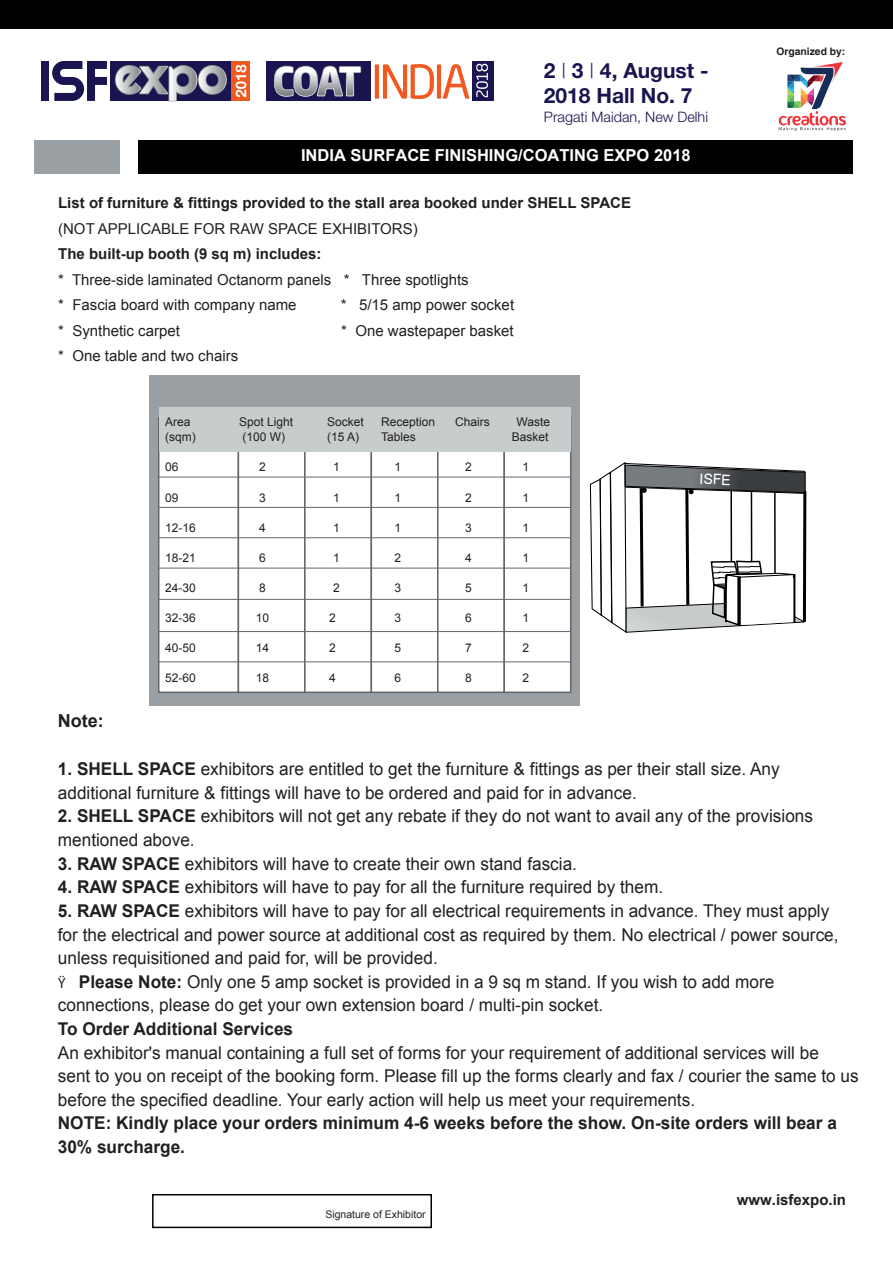
<style>
.page{position:relative;width:893px;height:1263px;background:#fff}
.page>*{position:absolute;margin:0;border:0;box-sizing:border-box;transform-origin:0 0}
.t1{font:700 21px/25.2px "Helvetica Neue";color:#1a1550}
.t2{font:700 18px "Arial";color:#231f20}
.t3{font:17.55px/23.5px "Arial";color:#231f20}
.t4{font:700 17.55px/23.5px "Arial";color:#231f20}
.t5{font:700 16.5px "Arial";color:#fff}
.t6{font:15px/25.5px "Arial";color:#231f20}
.t7{font:700 15px "Arial";color:#231f20}
.t8{font:15px "Myriad Pro";color:#231f20}
.t9{font:14.55px "Swiss 721 BT";color:#fff}
.t10{font:300 14.4px "Helvetica Neue";color:#1a1550}
.t11{font:12px "Arial";color:#231f20}
.t12{font:10.5px "Arial";color:#231f20}
.t13{font:700 10.35px "Helvetica";color:#231f20}
.s1{font-weight:300;font-stretch:condensed}
.s2{font-weight:700}
</style>
<div class="page">
<div style="left:139px;top:140px;width:714px;height:34px;background:#000002"></div>
<div style="left:35px;top:140px;width:85px;height:34px;background:#9a9fa3"></div>
<svg style="left:589px;top:462px;width:218px;height:171px"></svg>
<div style="left:149px;top:375px;width:430px;height:330px;background:#9a9fa3"></div>
<div style="left:159px;top:418px;width:79px;height:274px;background:#fff"></div>
<div style="left:158px;top:417px;width:81px;height:276px;border:2px solid #65676a"></div>
<div style="left:238px;top:418px;width:67px;height:274px;background:#fff"></div>
<div style="left:238px;top:417px;width:68px;height:276px;border:2px solid #65676a"></div>
<div style="left:305px;top:418px;width:66px;height:274px;background:#fff"></div>
<div style="left:304px;top:417px;width:68px;height:276px;border:2px solid #65676a"></div>
<div style="left:371px;top:418px;width:67px;height:274px;background:#fff"></div>
<div style="left:371px;top:417px;width:68px;height:276px;border:2px solid #65676a"></div>
<div style="left:438px;top:418px;width:66px;height:274px;background:#fff"></div>
<div style="left:437px;top:417px;width:68px;height:276px;border:2px solid #65676a"></div>
<div style="left:504px;top:418px;width:67px;height:274px;background:#fff"></div>
<div style="left:503px;top:417px;width:68px;height:276px;border:2px solid #65676a"></div>
<hr style="left:158px;top:477px;width:413px;height:1px;background:#65676a">
<div style="left:159px;top:407px;width:411px;height:44px;background:#c7cccc"></div>
<hr style="left:158px;top:507px;width:413px;height:1px;background:#65676a">
<hr style="left:158px;top:537px;width:413px;height:1px;background:#65676a">
<hr style="left:158px;top:568px;width:413px;height:1px;background:#65676a">
<hr style="left:158px;top:599px;width:413px;height:1px;background:#65676a">
<hr style="left:158px;top:631px;width:413px;height:1px;background:#65676a">
<hr style="left:158px;top:662px;width:413px;height:1px;background:#65676a">
<div style="left:152px;top:1194px;width:280px;height:34px;border:2px solid #000002"></div>
<div style="left:0;top:0;width:893px;height:29px;background:#000002"></div>
<svg style="left:779px;top:62px;width:67px;height:69px"></svg>
<div style="left:110px;top:61px;width:121px;height:40px;background:#1a1550"></div>
<div style="left:231px;top:61px;width:19px;height:40px;background:#f15921"></div>
<div style="left:41px;top:61px;width:8px;height:40px;background:#1a1550"></div>
<svg style="left:52px;top:61px;width:55px;height:40px"></svg>
<svg style="left:236px;top:65px;width:10px;height:32px"></svg>
<svg style="left:114px;top:65px;width:113px;height:37px"></svg>
<div style="left:266px;top:61px;width:104px;height:40px;background:#1a1550"></div>
<div style="left:472px;top:61px;width:22px;height:40px;background:#1a1550"></div>
<hr style="left:375px;top:64px;width:4px;height:35px;background:#f15921">
<svg style="left:383px;top:64px;width:51px;height:35px"></svg>
<hr style="left:437px;top:64px;width:4px;height:35px;background:#f15921">
<svg style="left:443px;top:64px;width:26px;height:35px"></svg>
<svg style="left:274px;top:65px;width:88px;height:32px"></svg>
<svg style="left:476px;top:64px;width:12px;height:33px"></svg>
<p class="t1" style="left:544px;top:57px;width:166px">2 <span class="s1">|</span> 3 <span class="s1">|</span> 4, August -<br>2018 Hall No. 7</p>
<p class="t10" style="left:544px;top:108px;width:166px">Pragati Maidan, New Delhi</p>
<p class="t5" style="left:301px;top:145px;width:391px">INDIA SURFACE FINISHING/COATING EXPO 2018</p>
<p class="t7" style="left:58px;top:193px;width:574px">List of furniture &amp; fittings provided to the stall area booked under SHELL SPACE</p>
<p class="t6" style="left:58px;top:216px;width:361px">(NOT APPLICABLE FOR RAW SPACE EXHIBITORS)</p>
<p class="t7" style="left:58px;top:244px;width:265px">The built-up booth (9 sq m) includes:</p>
<p class="t6" style="left:58px;top:267px;width:412px">* Three-side laminated Octanorm panels * Three spotlights * Fascia board with company name</p>
<p class="t6" style="left:341px;top:292px;width:175px">* 5/15 amp power socket</p>
<p class="t6" style="left:58px;top:318px;width:123px">* Synthetic carpet</p>
<p class="t6" style="left:341px;top:318px;width:174px">* One wastepaper basket</p>
<p class="t6" style="left:58px;top:343px;width:182px">* One table and two chairs</p>
<p class="t11" style="left:165px;top:414px;width:27px">Area</p>
<p class="t11" style="left:239px;top:414px;width:56px">Spot Light</p>
<p class="t11" style="left:327px;top:414px;width:38px">Socket</p>
<p class="t11" style="left:381px;top:414px;width:56px">Reception</p>
<p class="t11" style="left:455px;top:414px;width:36px">Chairs</p>
<p class="t11" style="left:517px;top:414px;width:35px">Waste</p>
<p class="t11" style="left:165px;top:429px;width:32px">(sqm)</p>
<p class="t11" style="left:243px;top:429px;width:44px">(100 W)</p>
<p class="t11" style="left:327px;top:429px;width:34px">(15 A)</p>
<p class="t11" style="left:381px;top:429px;width:36px">Tables</p>
<p class="t11" style="left:512px;top:429px;width:38px">Basket</p>
<p class="t11" style="left:165px;top:459px;width:15px">06</p>
<p class="t11" style="left:259px;top:459px;width:8px">2</p>
<p class="t11" style="left:333px;top:459px;width:8px">1</p>
<p class="t11" style="left:395px;top:459px;width:8px">1</p>
<p class="t11" style="left:465px;top:459px;width:8px">2</p>
<p class="t11" style="left:523px;top:459px;width:8px">1</p>
<p class="t11" style="left:165px;top:489px;width:15px">09</p>
<p class="t11" style="left:259px;top:489px;width:8px">3</p>
<p class="t11" style="left:333px;top:489px;width:8px">1</p>
<p class="t11" style="left:395px;top:489px;width:8px">1</p>
<p class="t11" style="left:465px;top:489px;width:8px">2</p>
<p class="t11" style="left:523px;top:489px;width:8px">1</p>
<p class="t11" style="left:165px;top:519px;width:32px">12-16</p>
<p class="t11" style="left:259px;top:519px;width:8px">4</p>
<p class="t11" style="left:333px;top:519px;width:8px">1</p>
<p class="t11" style="left:395px;top:519px;width:8px">1</p>
<p class="t11" style="left:465px;top:519px;width:8px">3</p>
<p class="t11" style="left:523px;top:519px;width:8px">1</p>
<p class="t11" style="left:165px;top:549px;width:32px">18-21</p>
<p class="t11" style="left:259px;top:549px;width:8px">6</p>
<p class="t11" style="left:333px;top:549px;width:8px">1</p>
<p class="t11" style="left:395px;top:549px;width:8px">2</p>
<p class="t11" style="left:465px;top:549px;width:8px">4</p>
<p class="t11" style="left:523px;top:549px;width:8px">1</p>
<p class="t11" style="left:165px;top:579px;width:32px">24-30</p>
<p class="t11" style="left:259px;top:579px;width:8px">8</p>
<p class="t11" style="left:333px;top:579px;width:8px">2</p>
<p class="t11" style="left:395px;top:579px;width:8px">3</p>
<p class="t11" style="left:465px;top:579px;width:8px">5</p>
<p class="t11" style="left:523px;top:579px;width:8px">1</p>
<p class="t11" style="left:165px;top:609px;width:32px">32-36</p>
<p class="t11" style="left:256px;top:609px;width:15px">10</p>
<p class="t11" style="left:329px;top:609px;width:8px">2</p>
<p class="t11" style="left:395px;top:609px;width:8px">3</p>
<p class="t11" style="left:465px;top:609px;width:8px">6</p>
<p class="t11" style="left:523px;top:609px;width:8px">1</p>
<p class="t11" style="left:165px;top:639px;width:32px">40-50</p>
<p class="t11" style="left:256px;top:639px;width:15px">14</p>
<p class="t11" style="left:329px;top:639px;width:8px">2</p>
<p class="t11" style="left:395px;top:639px;width:8px">5</p>
<p class="t11" style="left:465px;top:639px;width:8px">7</p>
<p class="t11" style="left:523px;top:639px;width:8px">2</p>
<p class="t11" style="left:165px;top:670px;width:32px">52-60</p>
<p class="t11" style="left:256px;top:670px;width:15px">18</p>
<p class="t11" style="left:329px;top:670px;width:8px">4</p>
<p class="t11" style="left:395px;top:670px;width:8px">6</p>
<p class="t11" style="left:465px;top:670px;width:8px">8</p>
<p class="t11" style="left:523px;top:670px;width:8px">2</p>
<p class="t9" style="left:700px;top:470px;width:32px;rotate:2deg">ISFE</p>
<p class="t13" style="left:776px;top:46px;width:70px">Organized by:</p>
<p class="t2" style="left:58px;top:709px;width:47px">Note:</p>
<p class="t3" style="left:58px;top:757px;width:723px"><span class="s2">1. SHELL SPACE</span> exhibitors are entitled to get the furniture &amp; fittings as per their stall size. Any additional furniture &amp; fittings will have to be ordered and paid for in advance.</p>
<p class="t3" style="left:58px;top:805px;width:757px"><span class="s2">2. SHELL SPACE</span> exhibitors will not get any rebate if they do not want to avail any of the provisions mentioned above.</p>
<p class="t3" style="left:58px;top:852px;width:521px"><span class="s2">3. RAW SPACE</span> exhibitors will have to create their own stand fascia.</p>
<p class="t3" style="left:58px;top:875px;width:607px"><span class="s2">4. RAW SPACE</span> exhibitors will have to pay for all the furniture required by them.</p>
<p class="t3" style="left:58px;top:899px;width:773px"><span class="s2">5. RAW SPACE</span> exhibitors will have to pay for all electrical requirements in advance. They must apply</p>
<p class="t3" style="left:58px;top:923px;width:782px">for the electrical and power source at additional cost as required by them. No electrical / power source,</p>
<p class="t3" style="left:58px;top:946px;width:381px">unless requisitioned and paid for, will be provided.</p>
<p class="t3" style="left:79px;top:970px;width:697px"><span class="s2">Please Note:</span> Only one 5 amp socket is provided in a 9 sq m stand. If you wish to add more</p>
<p class="t3" style="left:58px;top:994px;width:547px">connections, please do get your own extension board / multi-pin socket.</p>
<p class="t4" style="left:58px;top:1018px;width:237px">To Order Additional Services</p>
<p class="t3" style="left:58px;top:1041px;width:802px">An exhibitor's manual containing a full set of forms for your requirement of additional services will be<br>sent to you on receipt of the booking form. Please fill up the forms clearly and fax / courier the same to us before the specified deadline. Your early action will help us meet your requirements.</p>
<p class="t4" style="left:58px;top:1112px;width:781px">NOTE: Kindly place your orders minimum 4-6 weeks before the show. On-site orders will bear a<br>30% surcharge.</p>
<p class="t8" style="left:58px;top:973px;width:9px">Ÿ</p>
<p class="t12" style="left:325px;top:1207px;width:102px">Signature of Exhibitor</p>
<p class="t7" style="left:737px;top:1190px;width:111px">www.isfexpo.in</p>
</div>
